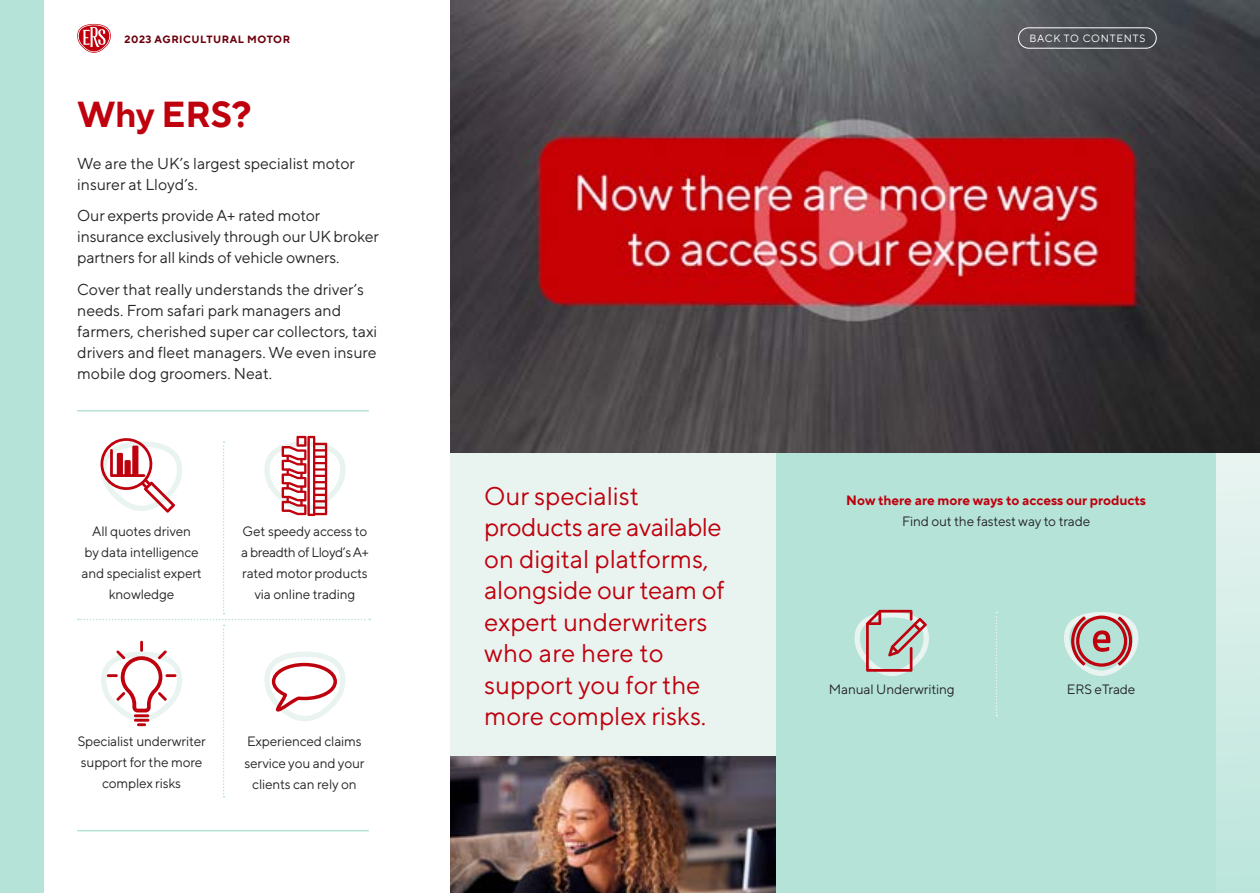
<style>
.page{position:relative;width:1260px;height:893px;background:#fff}
.page>*{position:absolute;margin:0;border:0;box-sizing:border-box;transform-origin:0 0}
.t1{font:700 36px "TT Norms Pro";letter-spacing:-.005em;color:#bf000d}
.t2{font:25.5px/31.5px "TT Norms Pro";color:#bf000d}
.t3{font:15.75px/21px "TT Norms Pro";color:#262626}
.t4{font:13.5px/21px "TT Norms Pro";letter-spacing:-.01em;color:#262626;text-align:center}
.t5{font:700 13.5px "TT Norms Pro";color:#bf000d}
.t6{font:700 10.5px "TT Norms Pro";letter-spacing:.05em;color:#6d000e}
.t7{font:10.5px "TT Norms Pro";letter-spacing:.075em;color:#fff}
</style>
<div class="page">
<div style="left:776px;top:452px;width:484px;height:440px;background:#b5e3d8"></div>
<div style="left:450px;top:452px;width:326px;height:440px;background:#e9f4f1"></div>
<div style="left:0;top:0;width:43px;height:892px;background:#b5e3d8"></div>
<div style="left:1217px;top:452px;width:43px;height:440px;background:linear-gradient(to bottom,#e9f4f1,#bbe5db)"></div>
<img style="left:450px;top:0;width:810px;height:452px">
<svg style="left:77px;top:24px;width:34px;height:29px"></svg>
<hr style="left:77px;top:830px;width:292px;height:1px;background:#b5e3d8">
<hr style="left:77px;top:410px;width:292px;height:1px;background:#b5e3d8">
<svg style="left:78px;top:435px;width:292px;height:362px"></svg>
<svg style="left:996px;top:612px;width:1px;height:104px"></svg>
<svg style="left:854px;top:609px;width:75px;height:67px"></svg>
<svg style="left:1064px;top:612px;width:75px;height:64px"></svg>
<img style="left:450px;top:756px;width:326px;height:136px">
<div style="left:1018px;top:27px;width:139px;height:22px;border:1px solid #fff;border-radius:10px"></div>
<p class="t6" style="left:125px;top:31px;width:167px">2023 AGRICULTURAL MOTOR</p>
<h1 class="t1" style="left:77px;top:87px;width:176px">Why ERS?</h1>
<p class="t3" style="left:77px;top:151px;width:279px">We are the UK’s largest specialist motor insurer at Lloyd’s.</p>
<p class="t3" style="left:77px;top:204px;width:303px">Our experts provide A+ rated motor insurance exclusively through our UK broker partners for all kinds of vehicle owners.</p>
<p class="t3" style="left:77px;top:277px;width:301px">Cover that really understands the driver’s needs. From safari park managers and farmers, cherished super car collectors, taxi drivers and fleet managers. We even insure mobile dog groomers. Neat.</p>
<p class="t4" style="left:82px;top:520px;width:122px">All quotes driven<br>by data intelligence and specialist expert knowledge</p>
<p class="t4" style="left:241px;top:520px;width:129px">Get speedy access to a breadth of Lloyd’s A+ rated motor products via online trading</p>
<p class="t4" style="left:78px;top:730px;width:129px">Specialist underwriter support for the more complex risks</p>
<p class="t4" style="left:245px;top:730px;width:121px">Experienced claims service you and your clients can rely on</p>
<p class="t7" style="left:1029px;top:31px;width:117px">BACK TO CONTENTS</p>
<h2 class="t2" style="left:484px;top:478px;width:242px">Our specialist products are available on digital platforms, alongside our team of expert underwriters who are here to support you for the more complex risks.</h2>
<p class="t5" style="left:846px;top:490px;width:301px">Now there are more ways to access our products</p>
<p class="t4" style="left:902px;top:509px;width:190px">Find out the fastest way to trade</p>
<p class="t4" style="left:829px;top:677px;width:127px">Manual Underwriting</p>
<p class="t4" style="left:1067px;top:677px;width:70px">ERS eTrade</p>
</div>
